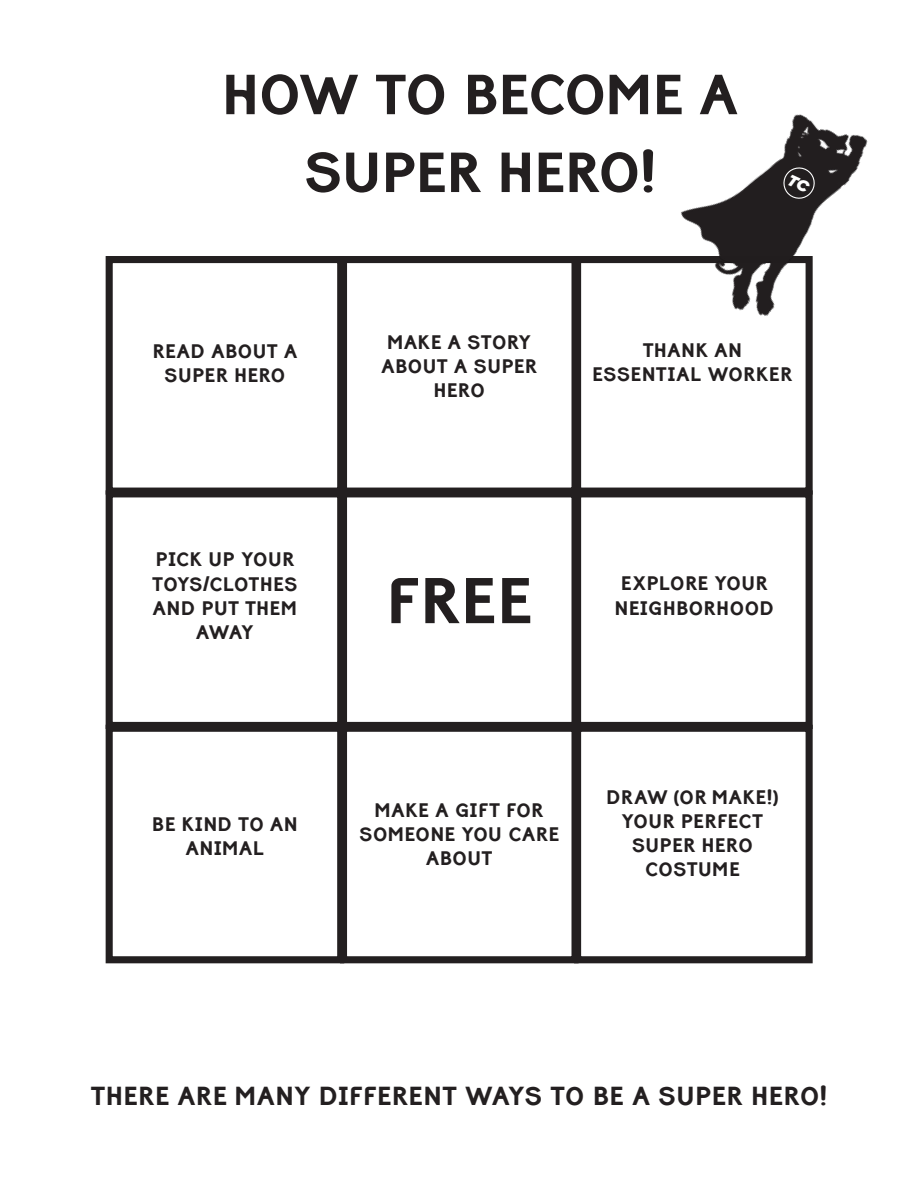
<style>
.page{position:relative;width:918px;height:1188px;background:#fff}
.page>*{position:absolute;margin:0;border:0;box-sizing:border-box;transform-origin:0 0}
.t1{font:500 74.25px "Sylexiad Sans";color:#231f20}
.Paragraph_Style_1{font:500 64.8px "Sylexiad Sans";letter-spacing:.01em;color:#231f20}
.Paragraph_Style_3{font:500 30px "Sylexiad Sans";letter-spacing:.035em;color:#231f20}
.Paragraph_Style_3-2{font:500 22.5px/24.2px "Sylexiad Sans";letter-spacing:.035em;color:#231f20;text-align:center}
</style>
<div class="page">
<div style="left:106px;top:490px;width:238px;height:239px;border:7px solid #231f20"></div>
<div style="left:106px;top:725px;width:238px;height:238px;border:7px solid #231f20"></div>
<div style="left:106px;top:256px;width:238px;height:239px;border:7px solid #231f20"></div>
<div style="left:340px;top:490px;width:239px;height:239px;border:7px solid #231f20"></div>
<div style="left:340px;top:725px;width:239px;height:238px;border:7px solid #231f20"></div>
<div style="left:340px;top:256px;width:239px;height:239px;border:7px solid #231f20"></div>
<div style="left:574px;top:490px;width:239px;height:239px;border:7px solid #231f20"></div>
<div style="left:574px;top:725px;width:239px;height:238px;border:7px solid #231f20"></div>
<div style="left:574px;top:256px;width:239px;height:239px;border:7px solid #231f20"></div>
<img style="left:643px;top:114px;width:225px;height:238px">
<svg style="left:782px;top:166px;width:34px;height:35px"></svg>
<p class="Paragraph_Style_1" style="left:223px;top:63px;width:516px">HOW TO BECOME A</p>
<p class="Paragraph_Style_1" style="left:305px;top:140px;width:352px">SUPER HERO!</p>
<p class="Paragraph_Style_3-2" style="left:153px;top:340px;width:146px">READ ABOUT A</p>
<p class="Paragraph_Style_3-2" style="left:165px;top:364px;width:122px">SUPER HERO</p>
<p class="Paragraph_Style_3-2" style="left:153px;top:549px;width:146px">PICK UP YOUR<br>TOYS/CLOTHES<br>AND PUT THEM<br>AWAY</p>
<p class="Paragraph_Style_3-2" style="left:152px;top:813px;width:147px">BE KIND TO AN<br>ANIMAL</p>
<p class="Paragraph_Style_3-2" style="left:382px;top:331px;width:157px">MAKE A STORY<br>ABOUT A SUPER<br>HERO</p>
<p class="Paragraph_Style_3-2" style="left:593px;top:339px;width:201px">THANK AN<br>ESSENTIAL WORKER</p>
<p class="t1" style="left:387px;top:564px;width:146px">FREE</p>
<p class="Paragraph_Style_3-2" style="left:621px;top:573px;width:148px">EXPLORE YOUR</p>
<p class="Paragraph_Style_3-2" style="left:615px;top:597px;width:161px">NEIGHBORHOOD</p>
<p class="Paragraph_Style_3-2" style="left:360px;top:799px;width:201px">MAKE A GIFT FOR<br>SOMEONE YOU CARE<br>ABOUT</p>
<p class="Paragraph_Style_3-2" style="left:607px;top:786px;width:173px">DRAW (OR MAKE!)<br>YOUR PERFECT<br>SUPER HERO</p>
<p class="Paragraph_Style_3-2" style="left:645px;top:859px;width:96px">COSTUME</p>
<p class="Paragraph_Style_3" style="left:91px;top:1081px;width:737px">THERE ARE MANY DIFFERENT WAYS TO BE A SUPER HERO!</p>
</div>
